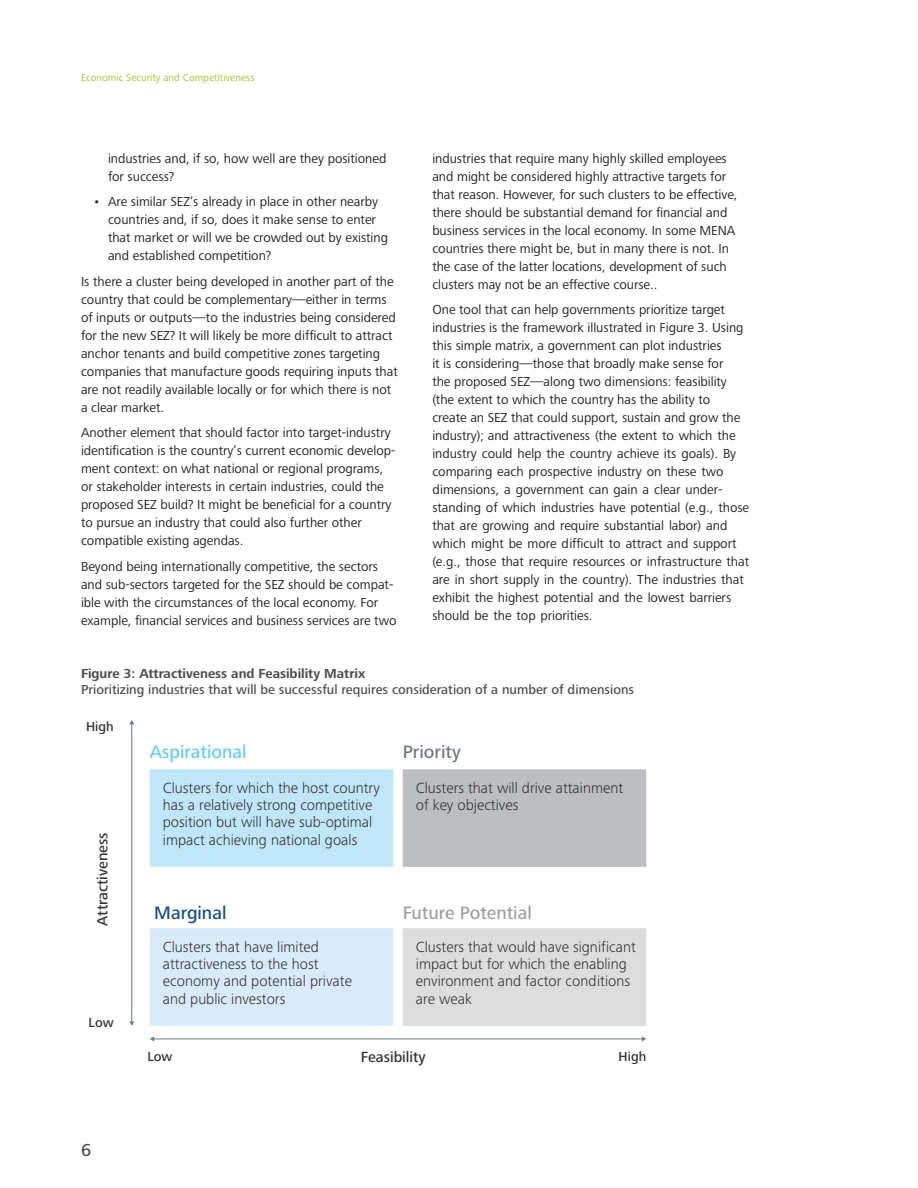
<style>
.page{position:relative;width:918px;height:1188px;background:#fff}
.page>*{position:absolute;margin:0;border:0;box-sizing:border-box;transform-origin:0 0}
.t1{font:500 18.6px "Frutiger Next Pro";color:#a0a0a1}
.t2{font:500 18.6px "Frutiger Next Pro";color:#65cdf2}
.t3{font:500 18.6px "Frutiger Next Pro";color:#6e7b83}
.t4{font:500 18.6px "Frutiger Next Pro";color:#104c94}
.t5{font:500 18px "Frutiger Next Pro";color:#4b4c4d}
.t6{font:300 15.3px/17.4px "Frutiger Next Pro";color:#312f30}
.t7{font:500 15.3px "Frutiger Next Pro";color:#312f30}
.Body_Text{font:13.5px/18px "Frutiger Next Pro";letter-spacing:-.005em;color:#231f20}
.Figure_Title{font:500 13.5px "Frutiger Next Pro";color:#4b4c4d}
.Figure_Title-2{font:700 13.5px "Frutiger Next Pro";color:#4b4c4d}
.t8{font:500 13.5px "Frutiger Next Pro";color:#312f30}
.t9{font:10.5px "Frutiger Next Pro";color:#a4c52d}
</style>
<div class="page">
<div style="left:150px;top:769px;width:243px;height:98px;background:#bfe7f8"></div>
<div style="left:403px;top:769px;width:243px;height:98px;background:#bcbec1"></div>
<div style="left:150px;top:928px;width:243px;height:98px;background:#d9ebf8"></div>
<div style="left:403px;top:928px;width:243px;height:98px;background:#ddd"></div>
<hr style="left:131px;top:724px;width:1px;height:298px;background:#6e7b83">
<svg style="left:129px;top:720px;width:5px;height:4px"></svg>
<svg style="left:129px;top:1021px;width:5px;height:5px"></svg>
<hr style="left:153px;top:1039px;width:490px;height:1px;background:#6e7b83">
<svg style="left:150px;top:1036px;width:4px;height:5px"></svg>
<svg style="left:642px;top:1036px;width:4px;height:5px"></svg>
<p class="t9" style="left:81px;top:71px;width:175px">Economic Security and Competitiveness</p>
<p class="Body_Text" style="left:108px;top:149px;width:280px">industries and, if so, how well are they positioned for success?</p>
<p class="Body_Text" style="left:108px;top:193px;width:282px;text-indent:-15px">• Are similar SEZ’s already in place in other nearby countries and, if so, does it make sense to enter that market or will we be crowded out by existing and established competition?</p>
<p class="Body_Text" style="left:81px;top:272px;width:318px">Is there a cluster being developed in another part of the country that could be complementary—either in terms of inputs or outputs—to the industries being considered for the new SEZ? It will likely be more difficult to attract anchor tenants and build competitive zones targeting companies that manufacture goods requiring inputs that are not readily available locally or for which there is not a clear market.</p>
<p class="Body_Text" style="left:81px;top:424px;width:316px">Another element that should factor into target-industry identification is the country’s current economic develop&shy;ment context: on what national or regional programs, or stakeholder interests in certain industries, could the proposed SEZ build? It might be beneficial for a country to pursue an industry that could also further other compatible existing agendas.</p>
<p class="Body_Text" style="left:81px;top:557px;width:317px">Beyond being internationally competitive, the sectors and sub-sectors targeted for the SEZ should be compat&shy;ible with the circumstances of the local economy. For example, financial services and business services are two</p>
<p class="Body_Text" style="left:432px;top:149px;width:307px">industries that require many highly skilled employees and might be considered highly attractive targets for that reason. However, for such clusters to be effective, there should be substantial demand for financial and business services in the local economy. In some MENA countries there might be, but in many there is not. In the case of the latter locations, development of such clusters may not be an effective course..</p>
<p class="Body_Text" style="left:432px;top:301px;width:318px">One tool that can help governments prioritize target industries is the framework illustrated in Figure 3. Using this simple matrix, a government can plot industries<br>it is considering—those that broadly make sense for<br>the proposed SEZ—along two dimensions: feasibility (the extent to which the country has the ability to<br>create an SEZ that could support, sustain and grow the industry); and attractiveness (the extent to which the industry could help the country achieve its goals). By comparing each prospective industry on these two dimensions, a government can gain a clear under&shy;standing of which industries have potential (e.g., those that are growing and require substantial labor) and which might be more difficult to attract and support (e.g., those that require resources or infrastructure that are in short supply in the country). The industries that exhibit the highest potential and the lowest barriers should be the top priorities.</p>
<p class="Figure_Title-2" style="left:81px;top:665px;width:286px">Figure 3: Attractiveness and Feasibility Matrix</p>
<p class="Figure_Title" style="left:81px;top:682px;width:555px">Prioritizing industries that will be successful requires consideration of a number of dimensions</p>
<p class="t8" style="left:86px;top:719px;width:29px">High</p>
<p class="t7" style="left:94px;top:926px;width:95px;rotate:-90deg">Attractiveness</p>
<p class="t8" style="left:89px;top:1015px;width:27px">Low</p>
<h2 class="t5" style="left:81px;top:1140px;width:12px">6</h2>
<p class="t2" style="left:150px;top:741px;width:98px">Aspirational</p>
<p class="t6" style="left:163px;top:779px;width:219px">Clusters for which the host country has a relatively strong competitive position but will have sub-optimal impact achieving national goals</p>
<p class="t4" style="left:154px;top:902px;width:74px">Marginal</p>
<p class="t6" style="left:163px;top:938px;width:191px">Clusters that have limited attractiveness to the host economy and potential private and public investors</p>
<p class="t3" style="left:403px;top:741px;width:60px">Priority</p>
<p class="t6" style="left:416px;top:779px;width:209px">Clusters that will drive attainment of key objectives</p>
<p class="t1" style="left:403px;top:902px;width:131px">Future Potential</p>
<p class="t6" style="left:416px;top:938px;width:222px">Clusters that would have significant impact but for which the enabling environment and factor conditions are weak</p>
<p class="t8" style="left:147px;top:1049px;width:27px">Low</p>
<p class="t7" style="left:361px;top:1048px;width:66px">Feasibility</p>
<p class="t8" style="left:619px;top:1049px;width:29px">High</p>
</div>
